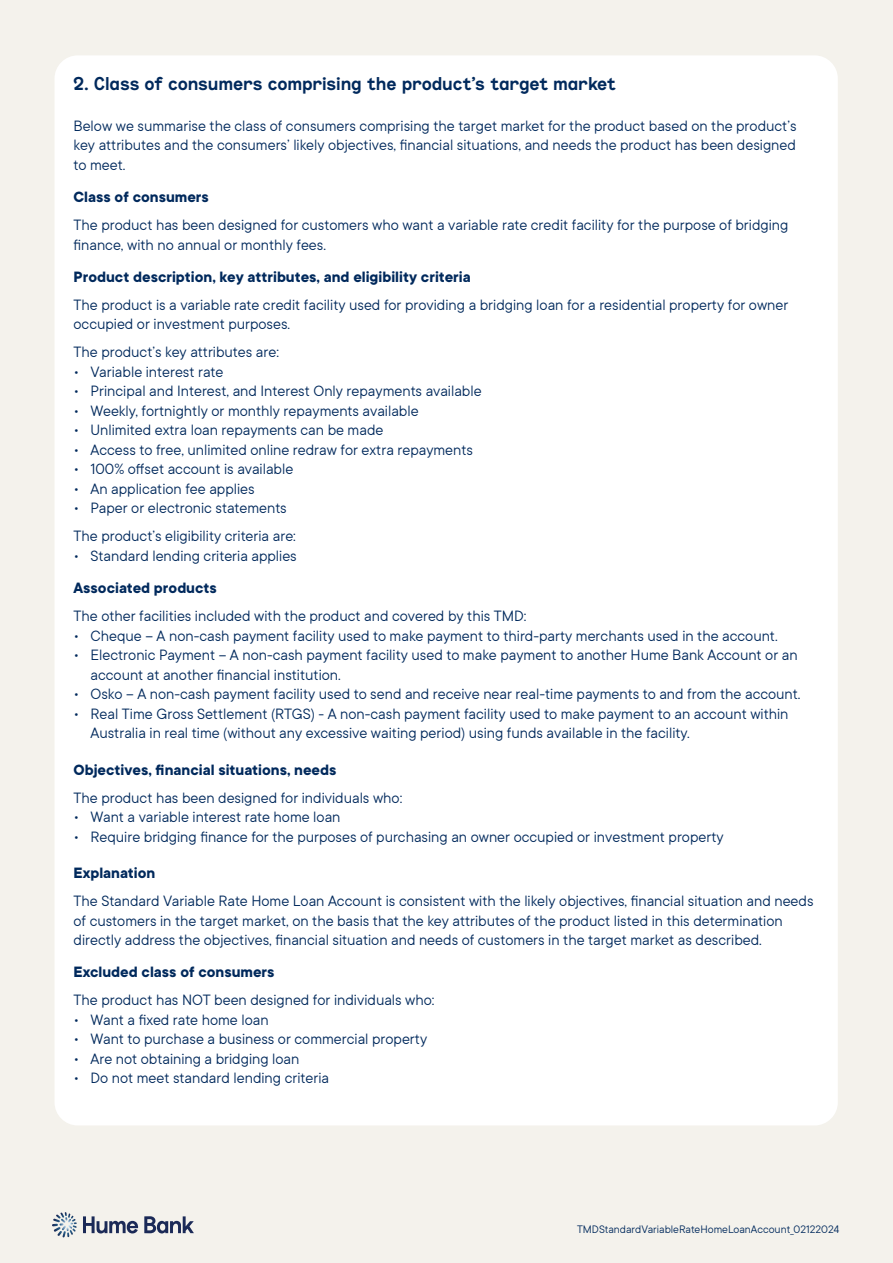
<style>
.page{position:relative;width:893px;height:1263px;background:#f4f2ec}
.page>*{position:absolute;margin:0;border:0;box-sizing:border-box;transform-origin:0 0}
.t1{font:500 19.5px "Zoom Pro Compact";letter-spacing:.025em;color:#00295c}
.t2{font:16.5px/19.5px "TT Commons Classic";color:#00295c}
.t3{font:700 16.5px "TT Commons Classic";color:#00295c}
.t4{font:12px "TT Commons Classic";color:#00295c}
</style>
<div class="page">
<svg style="left:52px;top:1212px;width:25px;height:25px"></svg>
<svg style="left:83px;top:1216px;width:55px;height:17px"></svg>
<svg style="left:144px;top:1216px;width:50px;height:17px"></svg>
<div style="left:74px;top:74px;width:745px;height:1045px;background:#fff"></div>
<div style="left:55px;top:55px;width:783px;height:1070px;border:21px solid #fff;border-radius:13px"></div>
<h2 class="t1" style="left:74px;top:72px;width:544px">2. Class of consumers comprising the product’s target market</h2>
<p class="t2" style="left:74px;top:115px;width:724px;text-align:justify">Below we summarise the class of consumers comprising the target market for the product based on the product’s key attributes and the consumers’ likely objectives, financial situations, and needs the product has been designed to meet.</p>
<h5 class="t3" style="left:74px;top:186px;width:137px">Class of consumers</h5>
<p class="t2" style="left:74px;top:215px;width:716px">The product has been designed for customers who want a variable rate credit facility for the purpose of bridging finance, with no annual or monthly fees.</p>
<h5 class="t3" style="left:74px;top:266px;width:399px">Product description, key attributes, and eligibility criteria</h5>
<p class="t2" style="left:74px;top:294px;width:716px">The product is a variable rate credit facility used for providing a bridging loan for a residential property for owner occupied or investment purposes.</p>
<p class="t2" style="left:74px;top:342px;width:207px">The product’s key attributes are:</p>
<p class="t2" style="left:74px;top:361px;width:151px">• Variable interest rate</p>
<p class="t2" style="left:74px;top:381px;width:410px">• Principal and Interest, and Interest Only repayments available</p>
<p class="t2" style="left:74px;top:400px;width:347px">• Weekly, fortnightly or monthly repayments available</p>
<p class="t2" style="left:74px;top:420px;width:311px">• Unlimited extra loan repayments can be made</p>
<p class="t2" style="left:74px;top:439px;width:401px">• Access to free, unlimited online redraw for extra repayments</p>
<p class="t2" style="left:74px;top:459px;width:221px">• 100% offset account is available</p>
<p class="t2" style="left:74px;top:478px;width:183px">• An application fee applies</p>
<p class="t2" style="left:74px;top:498px;width:215px">• Paper or electronic statements</p>
<p class="t2" style="left:74px;top:526px;width:224px">The product’s eligibility criteria are:</p>
<p class="t2" style="left:74px;top:545px;width:225px">• Standard lending criteria applies</p>
<h5 class="t3" style="left:74px;top:577px;width:145px">Associated products</h5>
<p class="t2" style="left:74px;top:606px;width:455px">The other facilities included with the product and covered by this TMD:</p>
<p class="t2" style="left:74px;top:625px;width:706px">• Cheque – A non-cash payment facility used to make payment to third-party merchants used in the account.</p>
<p class="t2" style="left:91px;top:645px;width:709px;text-indent:-17px">• Electronic Payment – A non-cash payment facility used to make payment to another Hume Bank Account or an account at another financial institution.</p>
<p class="t2" style="left:74px;top:684px;width:728px">• Osko – A non-cash payment facility used to send and receive near real-time payments to and from the account.</p>
<p class="t2" style="left:91px;top:703px;width:699px;text-indent:-17px">• Real Time Gross Settlement (RTGS) - A non-cash payment facility used to make payment to an account within<br>Australia in real time (without any excessive waiting period) using funds available in the facility.</p>
<h5 class="t3" style="left:74px;top:759px;width:264px">Objectives, financial situations, needs</h5>
<p class="t2" style="left:74px;top:787px;width:330px">The product has been designed for individuals who:</p>
<p class="t2" style="left:74px;top:807px;width:268px">• Want a variable interest rate home loan</p>
<p class="t2" style="left:74px;top:826px;width:652px">• Require bridging finance for the purposes of purchasing an owner occupied or investment property</p>
<h5 class="t3" style="left:74px;top:862px;width:83px">Explanation</h5>
<p class="t2" style="left:74px;top:891px;width:741px">The Standard Variable Rate Home Loan Account is consistent with the likely objectives, financial situation and needs of customers in the target market, on the basis that the key attributes of the product listed in this determination directly address the objectives, financial situation and needs of customers in the target market as described.</p>
<h5 class="t3" style="left:74px;top:961px;width:203px">Excluded class of consumers</h5>
<p class="t2" style="left:74px;top:990px;width:363px">The product has NOT been designed for individuals who:</p>
<p class="t2" style="left:74px;top:1009px;width:197px">• Want a fixed rate home loan</p>
<p class="t2" style="left:74px;top:1029px;width:355px">• Want to purchase a business or commercial property</p>
<p class="t2" style="left:74px;top:1048px;width:227px">• Are not obtaining a bridging loan</p>
<p class="t2" style="left:74px;top:1068px;width:257px">• Do not meet standard lending criteria</p>
<p class="t4" style="left:577px;top:1221px;width:264px">TMDStandardVariableRateHomeLoanAccount_02122024</p>
</div>
